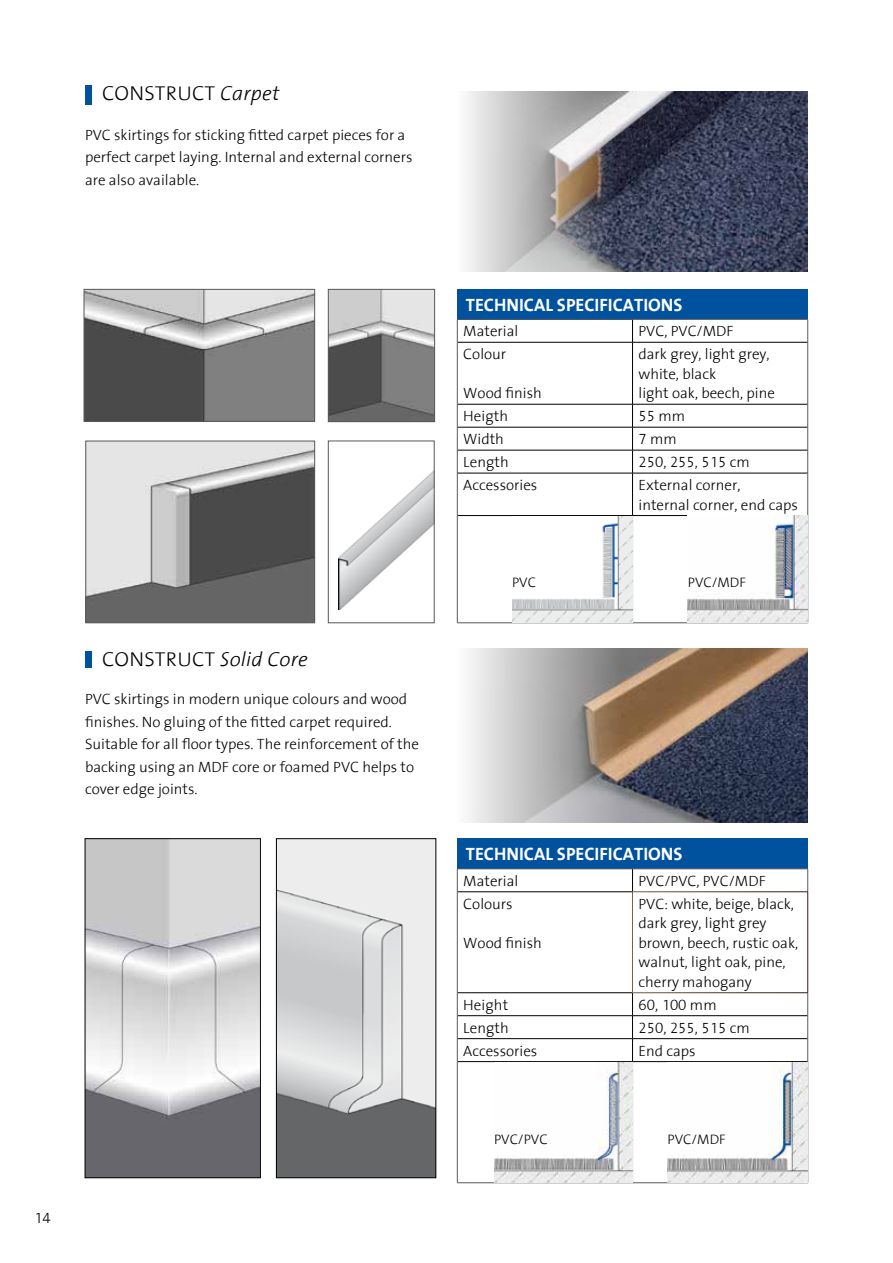
<style>
.page{position:relative;width:893px;height:1263px;background:#fff}
.page>*{position:absolute;margin:0;border:0;box-sizing:border-box;transform-origin:0 0}
.t1{font:300 20.25px "Dural The Sans";letter-spacing:.01em;color:#000}
.t2{font:700 18px "Dural The Sans";color:#fff}
.t3{font:300 15px/19.5px "Dural The Sans";color:#000}
.t4{font:300 13.8px "Dural The Sans";color:#000}
.s1{font-style:italic}
</style>
<div class="page">
<img style="left:87px;top:840px;width:172px;height:336px">
<div style="left:85px;top:838px;width:176px;height:340px;border:1px solid #000"></div>
<div style="left:85px;top:85px;width:6px;height:19px;background:#00519e"></div>
<div style="left:85px;top:651px;width:6px;height:17px;background:#00519e"></div>
<div style="left:457px;top:289px;width:351px;height:30px;background:#00519e"></div>
<hr style="left:457px;top:342px;width:175px;height:1px;background:#000">
<hr style="left:457px;top:404px;width:175px;height:1px;background:#000">
<hr style="left:457px;top:427px;width:175px;height:1px;background:#000">
<hr style="left:457px;top:450px;width:175px;height:1px;background:#000">
<hr style="left:457px;top:319px;width:175px;height:1px;background:#58585a">
<svg style="left:457px;top:319px;width:1px;height:23px"></svg>
<hr style="left:457px;top:342px;width:1px;height:62px;background:#58585a">
<svg style="left:457px;top:404px;width:1px;height:69px"></svg>
<svg style="left:632px;top:319px;width:176px;height:154px"></svg>
<hr style="left:457px;top:473px;width:175px;height:1px;background:#000">
<hr style="left:632px;top:473px;width:175px;height:1px;background:#000">
<hr style="left:632px;top:473px;width:1px;height:42px;background:#000">
<hr style="left:457px;top:473px;width:1px;height:42px;background:#58585a">
<hr style="left:807px;top:473px;width:1px;height:42px;background:#58585a">
<hr style="left:457px;top:515px;width:175px;height:1px;background:#000">
<hr style="left:632px;top:515px;width:175px;height:1px;background:#000">
<hr style="left:632px;top:516px;width:1px;height:107px;background:#000">
<hr style="left:457px;top:515px;width:1px;height:108px;background:#58585a">
<hr style="left:807px;top:515px;width:1px;height:108px;background:#58585a">
<hr style="left:457px;top:622px;width:175px;height:1px;background:#58585a">
<hr style="left:632px;top:622px;width:176px;height:1px;background:#58585a">
<div style="left:457px;top:839px;width:351px;height:30px;background:#00519e"></div>
<hr style="left:457px;top:891px;width:175px;height:1px;background:#000">
<hr style="left:457px;top:992px;width:175px;height:1px;background:#000">
<hr style="left:457px;top:1015px;width:175px;height:1px;background:#000">
<hr style="left:457px;top:1038px;width:175px;height:1px;background:#000">
<hr style="left:457px;top:1061px;width:175px;height:1px;background:#000">
<hr style="left:632px;top:1061px;width:175px;height:1px;background:#000">
<hr style="left:632px;top:1062px;width:1px;height:120px;background:#000">
<hr style="left:457px;top:868px;width:175px;height:1px;background:#58585a">
<svg style="left:457px;top:869px;width:1px;height:23px"></svg>
<hr style="left:632px;top:868px;width:176px;height:1px;background:#58585a">
<hr style="left:457px;top:892px;width:1px;height:101px;background:#58585a">
<svg style="left:457px;top:993px;width:1px;height:68px"></svg>
<svg style="left:632px;top:869px;width:176px;height:192px"></svg>
<hr style="left:457px;top:1061px;width:1px;height:121px;background:#58585a">
<hr style="left:807px;top:1061px;width:1px;height:121px;background:#58585a">
<hr style="left:457px;top:1182px;width:175px;height:1px;background:#58585a">
<hr style="left:632px;top:1182px;width:176px;height:1px;background:#58585a">
<hr style="left:632px;top:891px;width:176px;height:1px;background:#fff">
<hr style="left:632px;top:892px;width:1px;height:100px;background:#fff">
<hr style="left:807px;top:892px;width:1px;height:100px;background:#fff">
<hr style="left:632px;top:992px;width:176px;height:1px;background:#fff">
<img style="left:88px;top:443px;width:225px;height:178px">
<div style="left:86px;top:441px;width:229px;height:182px;border:1px solid #58585a"></div>
<img style="left:338px;top:472px;width:94px;height:138px">
<div style="left:328px;top:441px;width:106px;height:182px;border:1px solid #58585a"></div>
<img style="left:330px;top:291px;width:103px;height:129px">
<div style="left:328px;top:289px;width:107px;height:133px;border:1px solid #58585a"></div>
<img style="left:86px;top:291px;width:227px;height:128px">
<div style="left:84px;top:289px;width:231px;height:132px;border:1px solid #58585a"></div>
<img style="left:468px;top:649px;width:340px;height:173px">
<img style="left:467px;top:91px;width:341px;height:180px">
<img style="left:278px;top:840px;width:156px;height:336px">
<div style="left:276px;top:838px;width:160px;height:340px;border:1px solid #000"></div>
<img style="left:667px;top:1062px;width:140px;height:120px">
<img style="left:688px;top:516px;width:119px;height:106px">
<img style="left:512px;top:516px;width:120px;height:106px">
<img style="left:494px;top:1062px;width:138px;height:120px">
<h1 class="t1" style="left:102px;top:76px;width:179px">CONSTRUCT <span class="s1">Carpet</span></h1>
<p class="t3" style="left:85px;top:123px;width:329px;line-height:22.5px">PVC skirtings for sticking fitted carpet pieces for a perfect carpet laying. Internal and external corners are also available.</p>
<h1 class="t1" style="left:102px;top:643px;width:207px">CONSTRUCT <span class="s1">Solid Core</span></h1>
<p class="t3" style="left:85px;top:687px;width:335px;line-height:22.5px">PVC skirtings in modern unique colours and wood finishes. No gluing of the fitted carpet required.<br>Suitable for all floor types. The reinforcement of the backing using an MDF core or foamed PVC helps to cover edge joints.</p>
<p class="t3" style="left:34px;top:1207px;width:18px">14</p>
<p class="t2" style="left:466px;top:290px;width:218px">TECHNICAL SPECIFICATIONS</p>
<p class="t3" style="left:463px;top:321px;width:57px">Material</p>
<p class="t3" style="left:638px;top:321px;width:97px">PVC, PVC/MDF</p>
<p class="t3" style="left:463px;top:344px;width:44px">Colour</p>
<p class="t3" style="left:463px;top:383px;width:80px">Wood finish</p>
<p class="t3" style="left:638px;top:344px;width:138px">dark grey, light grey, white, black<br>light oak, beech, pine</p>
<p class="t3" style="left:463px;top:406px;width:46px">Heigth</p>
<p class="t3" style="left:638px;top:406px;width:48px">55 mm</p>
<p class="t3" style="left:463px;top:429px;width:42px">Width</p>
<p class="t3" style="left:638px;top:429px;width:40px">7 mm</p>
<p class="t3" style="left:463px;top:452px;width:47px">Length</p>
<p class="t3" style="left:638px;top:452px;width:113px">250, 255, 515 cm</p>
<p class="t3" style="left:463px;top:475px;width:76px">Accessories</p>
<p class="t3" style="left:638px;top:475px;width:161px">External corner,<br>internal corner, end caps</p>
<p class="t4" style="left:512px;top:571px;width:25px">PVC</p>
<p class="t4" style="left:688px;top:571px;width:60px">PVC/MDF</p>
<p class="t2" style="left:466px;top:839px;width:218px">TECHNICAL SPECIFICATIONS</p>
<p class="t3" style="left:463px;top:870px;width:57px">Material</p>
<p class="t3" style="left:638px;top:870px;width:129px">PVC/PVC, PVC/MDF</p>
<p class="t3" style="left:463px;top:893px;width:51px">Colours</p>
<p class="t3" style="left:463px;top:932px;width:80px">Wood finish</p>
<p class="t3" style="left:638px;top:893px;width:161px">PVC: white, beige, black, dark grey, light grey brown, beech, rustic oak, walnut, light oak, pine, cherry mahogany</p>
<p class="t3" style="left:463px;top:994px;width:46px">Height</p>
<p class="t3" style="left:638px;top:994px;width:80px">60, 100 mm</p>
<p class="t3" style="left:463px;top:1017px;width:47px">Length</p>
<p class="t3" style="left:638px;top:1017px;width:113px">250, 255, 515 cm</p>
<p class="t3" style="left:463px;top:1040px;width:76px">Accessories</p>
<p class="t3" style="left:638px;top:1040px;width:59px">End caps</p>
<p class="t4" style="left:494px;top:1127px;width:55px">PVC/PVC</p>
<p class="t4" style="left:668px;top:1127px;width:60px">PVC/MDF</p>
</div>
